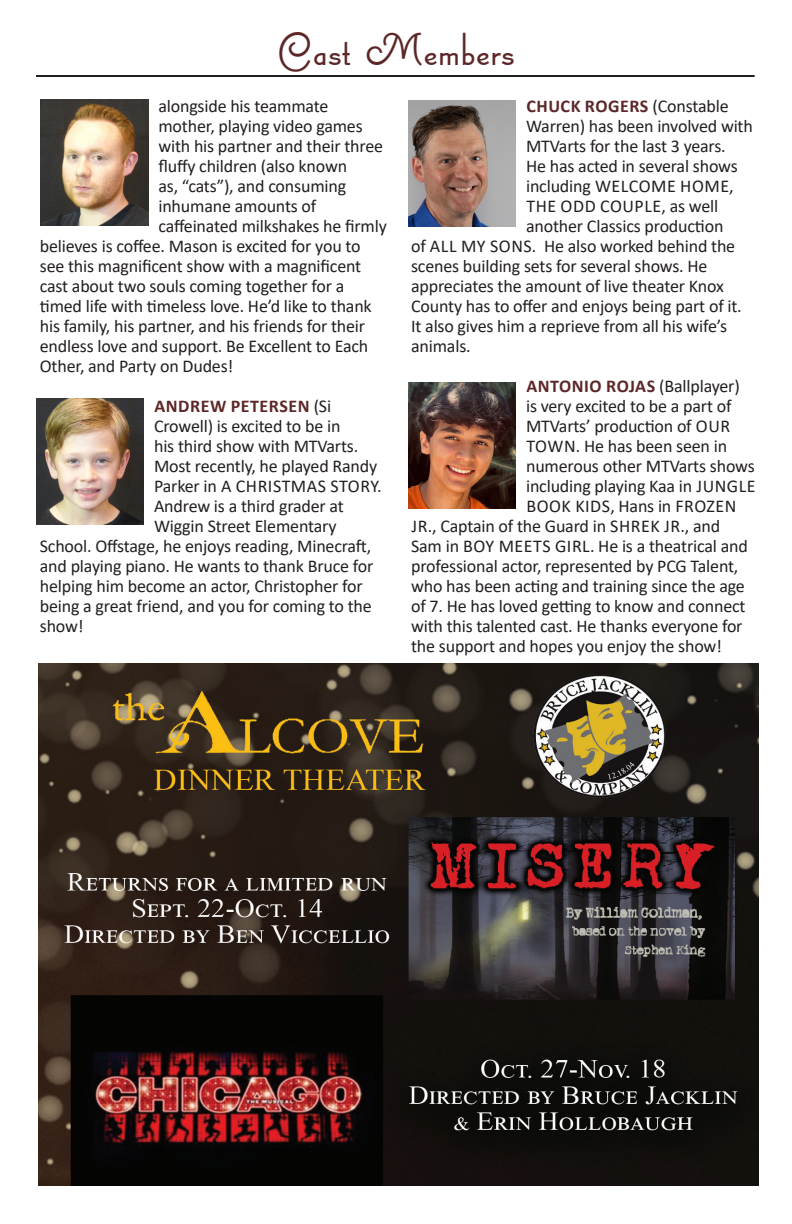
<style>
.page{position:relative;width:792px;height:1224px;background:#fff}
.page>*{position:absolute;margin:0;border:0;box-sizing:border-box;transform-origin:0 0}
.t1{font:700 48px "Canterbury Sans Swash RR";letter-spacing:.01em;color:#5d2728}
.t2{font:18px "Calibri";letter-spacing:-.01em;color:#231f20}
.t3{font:700 18px "Calibri";letter-spacing:.03em;color:#5d2728}
.t4{font:18px "Calibri";letter-spacing:.03em;color:#231f20}
.t5{font:18px "Calibri";letter-spacing:.025em;color:#231f20}
.t6{font:18px "Calibri";letter-spacing:.02em;color:#231f20}
.s1{font-weight:400;color:#231f20}
</style>
<div class="page">
<hr style="left:36px;top:75px;width:719px;height:2px;background:#231f20">
<img style="left:36px;top:399px;width:108px;height:126px">
<img style="left:408px;top:101px;width:108px;height:126px">
<img style="left:408px;top:382px;width:108px;height:126px">
<img style="left:38px;top:663px;width:720px;height:522px">
<img style="left:40px;top:99px;width:108px;height:126px">
<p class="t1" style="left:277px;top:21px;width:240px">Cast Members</p>
<p class="t2" style="left:158px;top:94px;width:172px">alongside his teammate</p>
<p class="t2" style="left:158px;top:114px;width:206px">mother, playing video games</p>
<p class="t2" style="left:158px;top:134px;width:226px">with his partner and their three</p>
<p class="t2" style="left:158px;top:154px;width:190px">fluffy children (also known</p>
<p class="t2" style="left:158px;top:174px;width:189px">as, “cats”), and consuming</p>
<p class="t2" style="left:158px;top:194px;width:160px">inhumane amounts of</p>
<p class="t2" style="left:158px;top:214px;width:230px">caffeinated milkshakes he firmly</p>
<p class="t2" style="left:40px;top:234px;width:322px">believes is coffee. Mason is excited for you to</p>
<p class="t2" style="left:40px;top:254px;width:323px">see this magnificent show with a magnificent</p>
<p class="t2" style="left:40px;top:274px;width:306px">cast about two souls coming together for a</p>
<p class="t2" style="left:40px;top:294px;width:334px">timed life with timeless love. He’d like to thank</p>
<p class="t2" style="left:40px;top:314px;width:327px">his family, his partner, and his friends for their</p>
<p class="t2" style="left:40px;top:334px;width:330px">endless love and support. Be Excellent to Each</p>
<p class="t2" style="left:40px;top:354px;width:195px">Other, and Party on Dudes!</p>
<p class="t3" style="left:154px;top:393px;width:178px">ANDREW PETERSEN <span class="s1">(Si</span></p>
<p class="t2" style="left:154px;top:414px;width:188px">Crowell) is excited to be in</p>
<p class="t2" style="left:154px;top:434px;width:206px">his third show with MTVarts.</p>
<p class="t2" style="left:154px;top:454px;width:225px">Most recently, he played Randy</p>
<p class="t5" style="left:154px;top:474px;width:229px">Parker in A CHRISTMAS STORY.</p>
<p class="t2" style="left:154px;top:494px;width:191px">Andrew is a third grader at</p>
<p class="t2" style="left:154px;top:514px;width:184px">Wiggin Street Elementary</p>
<p class="t2" style="left:40px;top:534px;width:333px">School. Offstage, he enjoys reading, Minecraft,</p>
<p class="t2" style="left:40px;top:554px;width:335px">and playing piano. He wants to thank Bruce for</p>
<p class="t2" style="left:40px;top:574px;width:324px">helping him become an actor, Christopher for</p>
<p class="t2" style="left:40px;top:594px;width:334px">being a great friend, and you for coming to the</p>
<p class="t2" style="left:40px;top:614px;width:45px">show!</p>
<p class="t3" style="left:526px;top:93px;width:204px">CHUCK ROGERS <span class="s1">(Constable</span></p>
<p class="t2" style="left:526px;top:114px;width:228px">Warren) has been involved with</p>
<p class="t2" style="left:526px;top:134px;width:201px">MTVarts for the last 3 years.</p>
<p class="t2" style="left:526px;top:154px;width:213px">He has acted in several shows</p>
<p class="t6" style="left:526px;top:174px;width:209px">including WELCOME HOME,</p>
<p class="t4" style="left:526px;top:194px;width:193px">THE ODD COUPLE, as well</p>
<p class="t2" style="left:526px;top:214px;width:199px">another Classics production</p>
<p class="t2" style="left:411px;top:234px;width:326px">of ALL MY SONS. He also worked behind the</p>
<p class="t2" style="left:411px;top:254px;width:298px">scenes building sets for several shows. He</p>
<p class="t2" style="left:411px;top:274px;width:314px">appreciates the amount of live theater Knox</p>
<p class="t2" style="left:411px;top:294px;width:332px">County has to offer and enjoys being part of it.</p>
<p class="t2" style="left:411px;top:314px;width:317px">It also gives him a reprieve from all his wife’s</p>
<p class="t2" style="left:411px;top:334px;width:61px">animals.</p>
<p class="t3" style="left:526px;top:373px;width:215px">ANTONIO ROJAS <span class="s1">(Ballplayer)</span></p>
<p class="t2" style="left:526px;top:394px;width:207px">is very excited to be a part of</p>
<p class="t2" style="left:526px;top:414px;width:206px">MTVarts’ production of OUR</p>
<p class="t2" style="left:526px;top:434px;width:202px">TOWN. He has been seen in</p>
<p class="t2" style="left:526px;top:454px;width:230px">numerous other MTVarts shows</p>
<p class="t2" style="left:526px;top:474px;width:231px">including playing Kaa in JUNGLE</p>
<p class="t4" style="left:526px;top:494px;width:211px">BOOK KIDS, Hans in FROZEN</p>
<p class="t2" style="left:411px;top:514px;width:310px">JR., Captain of the Guard in SHREK JR., and</p>
<p class="t2" style="left:411px;top:534px;width:338px">Sam in BOY MEETS GIRL. He is a theatrical and</p>
<p class="t2" style="left:411px;top:554px;width:329px">professional actor, represented by PCG Talent,</p>
<p class="t2" style="left:411px;top:574px;width:335px">who has been acting and training since the age</p>
<p class="t2" style="left:411px;top:594px;width:336px">of 7. He has loved getting to know and connect</p>
<p class="t2" style="left:411px;top:614px;width:333px">with this talented cast. He thanks everyone for</p>
<p class="t2" style="left:411px;top:634px;width:313px">the support and hopes you enjoy the show!</p>
</div>
